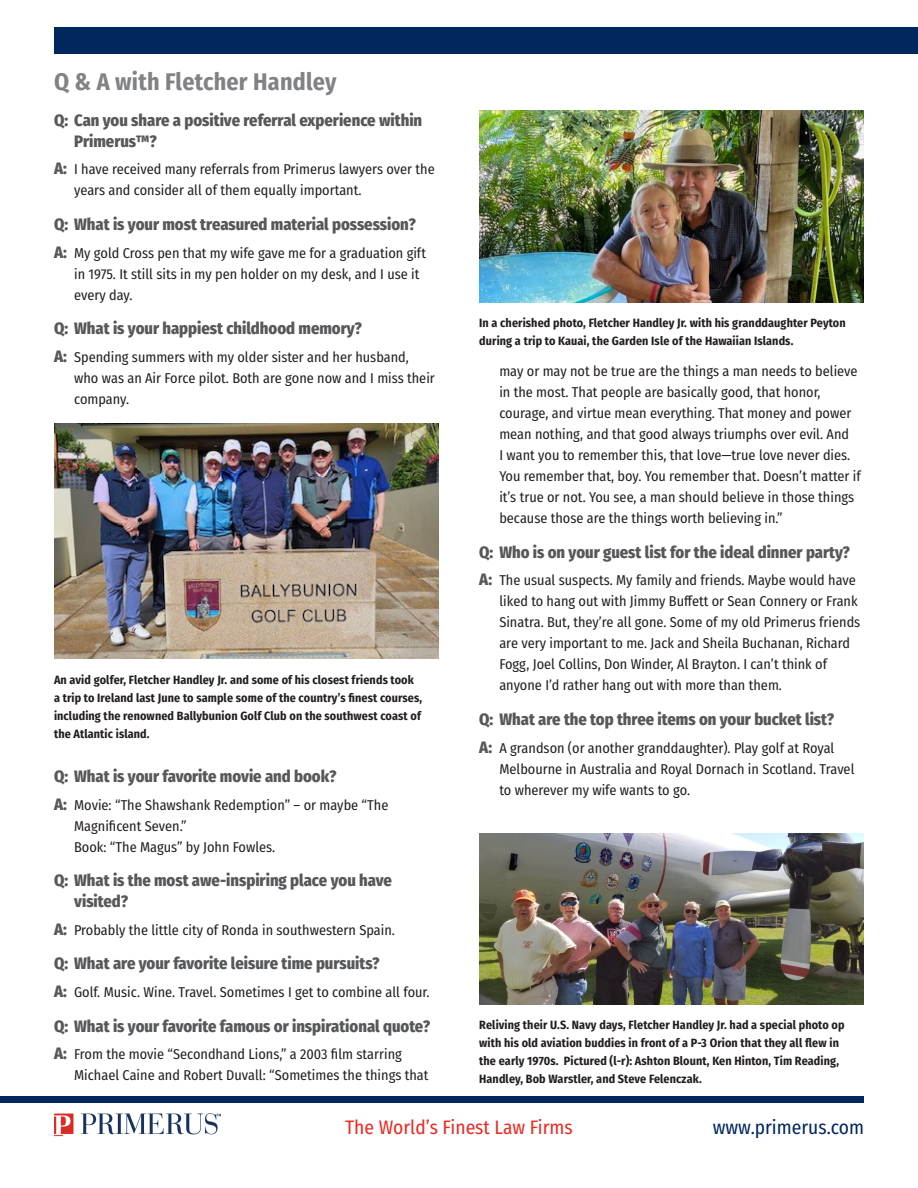
<style>
.page{position:relative;width:918px;height:1188px;background:#fff}
.page>*{position:absolute;margin:0;border:0;box-sizing:border-box;transform-origin:0 0}
.t1{font:700 24px "Fira Sans Condensed";letter-spacing:.01em;color:#808285}
.t2{font:19.5px "Fira Sans Condensed";color:#ee2a23}
.t3{font:19.5px "Fira Sans Condensed";color:#00285f}
.Question{font:800 16.5px/21px "Fira Sans Condensed";color:#57585a}
.Answer{font:14.25px/21px "Fira Sans Condensed";color:#231f20}
.Cutline{font:700 12px/18px "Fira Sans Condensed";letter-spacing:.01em;color:#231f20}
.s1{font-weight:800;font-size:16.5px;color:#57585a}
</style>
<div class="page">
<div style="left:54px;top:27px;width:864px;height:27px;background:#00285f"></div>
<div style="left:0;top:1096px;width:864px;height:7px;background:#00285f"></div>
<img style="left:54px;top:1114px;width:166px;height:23px">
<img style="left:479px;top:110px;width:385px;height:192px">
<img style="left:479px;top:833px;width:385px;height:172px">
<img style="left:54px;top:423px;width:385px;height:236px">
<p class="t1" style="left:54px;top:62px;width:284px">Q &amp; A with Fletcher Handley</p>
<p class="Question" style="left:74px;top:108px;width:350px;text-indent:-20px">Q: Can you share a positive referral experience within<br>Primerus™?</p>
<p class="Answer" style="left:74px;top:158px;width:362px;text-indent:-20px"><span class="s1">A:</span> I have received many referrals from Primerus lawyers over the years and consider all of them equally important.</p>
<p class="Question" style="left:54px;top:212px;width:363px">Q: What is your most treasured material possession?</p>
<p class="Answer" style="left:74px;top:242px;width:353px;text-indent:-20px"><span class="s1">A:</span> My gold Cross pen that my wife gave me for a graduation gift in 1975. It still sits in my pen holder on my desk, and I use it every day.</p>
<p class="Question" style="left:54px;top:317px;width:309px">Q: What is your happiest childhood memory?</p>
<p class="Answer" style="left:74px;top:346px;width:362px;text-indent:-20px"><span class="s1">A:</span> Spending summers with my older sister and her husband, who was an Air Force pilot. Both are gone now and I miss their company.</p>
<p class="Cutline" style="left:54px;top:670px;width:370px">An avid golfer, Fletcher Handley Jr. and some of his closest friends took a trip to Ireland last June to sample some of the country’s finest courses, including the renowned Ballybunion Golf Club on the southwest coast of the Atlantic island.</p>
<p class="Question" style="left:54px;top:764px;width:284px">Q: What is your favorite movie and book?</p>
<p class="Answer" style="left:74px;top:794px;width:316px;text-indent:-20px"><span class="s1">A:</span> Movie: “The Shawshank Redemption” – or maybe “The<br>Magnificent Seven.”<br>Book: “The Magus” by John Fowles.</p>
<p class="Question" style="left:74px;top:869px;width:319px;text-indent:-20px">Q: What is the most awe-inspiring place you have visited?</p>
<p class="Answer" style="left:54px;top:919px;width:342px"><span class="s1">A:</span> Probably the little city of Ronda in southwestern Spain.</p>
<p class="Question" style="left:54px;top:952px;width:327px">Q: What are your favorite leisure time pursuits?</p>
<p class="Answer" style="left:54px;top:981px;width:377px"><span class="s1">A:</span> Golf. Music. Wine. Travel. Sometimes I get to combine all four.</p>
<p class="Question" style="left:54px;top:1014px;width:378px">Q: What is your favorite famous or inspirational quote?</p>
<p class="Answer" style="left:74px;top:1043px;width:356px;text-indent:-20px"><span class="s1">A:</span> From the movie “Secondhand Lions,” a 2003 film starring<br>Michael Caine and Robert Duvall: “Sometimes the things that</p>
<p class="Cutline" style="left:479px;top:313px;width:368px">In a cherished photo, Fletcher Handley Jr. with his granddaughter Peyton during a trip to Kauai, the Garden Isle of the Hawaiian Islands.</p>
<p class="Answer" style="left:499px;top:360px;width:363px">may or may not be true are the things a man needs to believe in the most. That people are basically good, that honor, courage, and virtue mean everything. That money and power mean nothing, and that good always triumphs over evil. And<br>I want you to remember this, that love—true love never dies.<br>You remember that, boy. You remember that. Doesn’t matter if it’s true or not. You see, a man should believe in those things because those are the things worth believing in.”</p>
<p class="Question" style="left:479px;top:540px;width:372px">Q: Who is on your guest list for the ideal dinner party?</p>
<p class="Answer" style="left:499px;top:570px;width:362px;text-indent:-20px"><span class="s1">A:</span> The usual suspects. My family and friends. Maybe would have liked to hang out with Jimmy Buffett or Sean Connery or Frank Sinatra. But, they’re all gone. Some of my old Primerus friends are very important to me. Jack and Sheila Buchanan, Richard Fogg, Joel Collins, Don Winder, Al Brayton. I can’t think of anyone I’d rather hang out with more than them.</p>
<p class="Question" style="left:479px;top:707px;width:356px">Q: What are the top three items on your bucket list?</p>
<p class="Answer" style="left:499px;top:737px;width:357px;text-indent:-20px"><span class="s1">A:</span> A grandson (or another granddaughter). Play golf at Royal<br>Melbourne in Australia and Royal Dornach in Scotland. Travel to wherever my wife wants to go.</p>
<p class="Cutline" style="left:479px;top:1015px;width:367px">Reliving their U.S. Navy days, Fletcher Handley Jr. had a special photo op with his old aviation buddies in front of a P-3 Orion that they all flew in the early 1970s. Pictured (l-r): Ashton Blount, Ken Hinton, Tim Reading, Handley, Bob Warstler, and Steve Felenczak.</p>
<h2 class="t2" style="left:345px;top:1112px;width:229px">The World’s Finest Law Firms</h2>
<h2 class="t3" style="left:713px;top:1112px;width:153px">www.primerus.com</h2>
</div>
